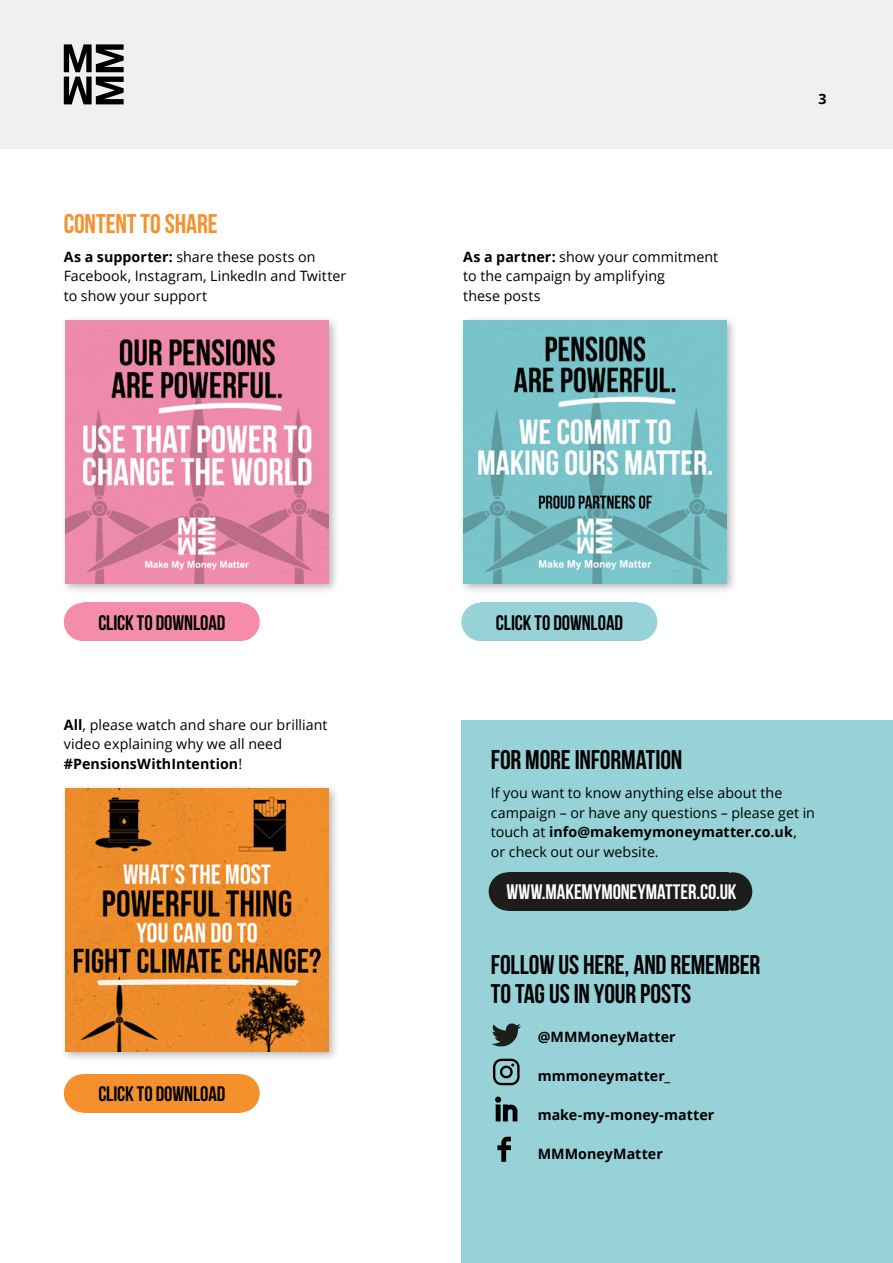
<style>
.page{position:relative;width:893px;height:1263px;background:#fff}
.page>*{position:absolute;margin:0;border:0;box-sizing:border-box;transform-origin:0 0}
.t1{font:700 27px/29.2px "Bebas Neue";letter-spacing:-.01em;color:#000}
.t2{font:700 27px "Bebas Neue";color:#f5912d}
.t3{font:700 21px "Bebas Neue";letter-spacing:-.005em;color:#000}
.t4{font:700 21px "Bebas Neue";color:#fff}
.t5{font:14.25px/19.5px "Open Sans";letter-spacing:.005em;color:#000}
.t6{font:700 14.25px "Open Sans";letter-spacing:.005em;color:#000}
.s1{font-weight:700}
</style>
<div class="page">
<div style="left:461px;top:720px;width:432px;height:543px;background:#96d2d7"></div>
<div style="left:0;top:0;width:893px;height:149px;background:#f0f0f0"></div>
<svg style="left:64px;top:44px;width:60px;height:60px"></svg>
<div style="left:60px;top:315px;width:280px;height:280px;background:#000;opacity:.3"></div>
<img style="left:66px;top:320px;width:263px;height:264px">
<div style="left:60px;top:783px;width:280px;height:280px;background:#000;opacity:.3"></div>
<img style="left:66px;top:788px;width:263px;height:264px">
<div style="left:457px;top:315px;width:281px;height:280px;background:#000;opacity:.3"></div>
<img style="left:463px;top:320px;width:263px;height:264px">
<div style="left:508px;top:872px;width:221px;height:39px;background:#1d1d1b"></div>
<div style="left:489px;top:872px;width:38px;height:39px;background:#1d1d1b;border-radius:50%"></div>
<div style="left:714px;top:872px;width:38px;height:39px;background:#1d1d1b;border-radius:50%"></div>
<div style="left:83px;top:603px;width:158px;height:38px;background:#f58caa"></div>
<div style="left:64px;top:603px;width:38px;height:38px;background:#f58caa;border-radius:50%"></div>
<div style="left:221px;top:603px;width:39px;height:38px;background:#f58caa;border-radius:50%"></div>
<div style="left:83px;top:1074px;width:158px;height:38px;background:#f5912d"></div>
<div style="left:64px;top:1074px;width:38px;height:38px;background:#f5912d;border-radius:50%"></div>
<div style="left:221px;top:1074px;width:39px;height:38px;background:#f5912d;border-radius:50%"></div>
<div style="left:480px;top:603px;width:158px;height:38px;background:#96d2d7"></div>
<div style="left:461px;top:603px;width:39px;height:38px;background:#96d2d7;border-radius:50%"></div>
<div style="left:619px;top:603px;width:38px;height:38px;background:#96d2d7;border-radius:50%"></div>
<svg style="left:495px;top:1096px;width:22px;height:25px"></svg>
<svg style="left:494px;top:1060px;width:24px;height:24px"></svg>
<div style="left:493px;top:1059px;width:27px;height:26px;border:2px solid #000;border-radius:7px"></div>
<div style="left:500px;top:1065px;width:13px;height:13px;border:2px solid #000;border-radius:50%"></div>
<svg style="left:492px;top:1023px;width:29px;height:23px"></svg>
<svg style="left:497px;top:1137px;width:14px;height:25px"></svg>
<h1 class="t2" style="left:64px;top:208px;width:155px">CONTENT TO SHARE</h1>
<p class="t5" style="left:64px;top:246px;width:284px"><span class="s1">As a supporter:</span> share these posts on<br>Facebook, Instagram, LinkedIn and Twitter to show your support</p>
<p class="t5" style="left:463px;top:246px;width:257px"><span class="s1">As a partner:</span> show your commitment to the campaign by amplifying<br>these posts</p>
<p class="t6" style="left:819px;top:89px;width:10px">3</p>
<h2 class="t3" style="left:98px;top:611px;width:129px">CLICK TO DOWNLOAD</h2>
<p class="t5" style="left:64px;top:714px;width:265px"><span class="s1">All</span>, please watch and share our brilliant video explaining why we all need <span class="s1">#PensionsWithIntention</span>!</p>
<h2 class="t3" style="left:98px;top:1083px;width:129px">CLICK TO DOWNLOAD</h2>
<h2 class="t3" style="left:496px;top:611px;width:129px">CLICK TO DOWNLOAD</h2>
<h1 class="t1" style="left:491px;top:745px;width:193px">FOR MORE INFORMATION</h1>
<p class="t5" style="left:491px;top:783px;width:326px">If you want to know anything else about the campaign – or have any questions – please get in touch at <span class="s1">info@makemymoneymatter.co.uk</span>,<br>or check out our website.</p>
<h2 class="t4" style="left:507px;top:880px;width:231px">WWW.MAKEMYMONEYMATTER.CO.UK</h2>
<h1 class="t1" style="left:491px;top:949px;width:271px">FOLLOW US HERE, AND REMEMBER<br>TO TAG US IN YOUR POSTS</h1>
<p class="t6" style="left:538px;top:1027px;width:140px">@MMMoneyMatter</p>
<p class="t6" style="left:538px;top:1066px;width:134px">mmmoneymatter_</p>
<p class="t6" style="left:538px;top:1105px;width:178px">make-my-money-matter</p>
<p class="t6" style="left:538px;top:1144px;width:127px">MMMoneyMatter</p>
</div>
